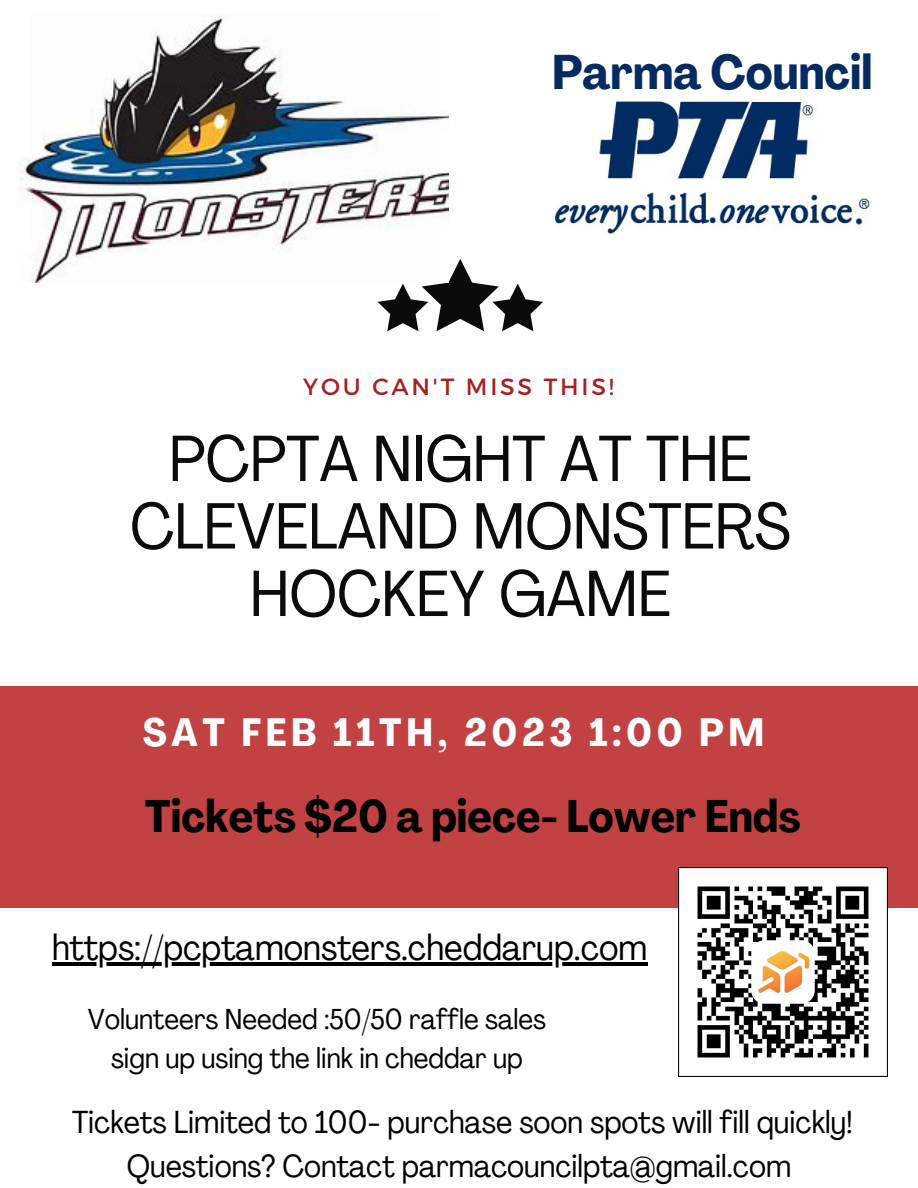
<style>
.page{position:relative;width:918px;height:1188px;background:#fff}
.page>*{position:absolute;margin:0;border:0;box-sizing:border-box;transform-origin:0 0}
.t1{font:condensed 64.35px/67.5px "Agrandir";color:#0b0b0b;text-align:center}
.t2{font:700 condensed 48px "Agrandir";color:#052b62}
.t3{font:700 condensed 45px "Agrandir";color:#000}
.t4{font:700 condensed 38.85px "Agrandir";letter-spacing:.12em;color:#fff}
.t5{font:condensed 36px "Agrandir";color:#000}
.t6{font:condensed 31.5px/43.8px "Agrandir";color:#000;text-align:center}
.t7{font:condensed 28.5px/39.3px "Agrandir";color:#000;text-align:center}
.t8{font:23.4px "Montserrat";letter-spacing:.12em;color:#a52122}
</style>
<div class="page">
<div style="left:0;top:652px;width:918px;height:256px;background:#c24243"></div>
<div style="left:0;top:203px;width:918px;height:482px;background:#fff"></div>
<svg style="left:378px;top:259px;width:165px;height:72px"></svg>
<img style="left:20px;top:18px;width:428px;height:264px">
<img style="left:555px;top:100px;width:314px;height:134px">
<img style="left:678px;top:868px;width:209px;height:209px">
<hr style="left:52px;top:962px;width:595px;height:4px;background:#000">
<h2 class="t2" style="left:552px;top:53px;width:322px">Parma Council</h2>
<p class="t8" style="left:303px;top:371px;width:312px">YOU CAN'T MISS THIS!</p>
<h1 class="t1" style="left:130px;top:431px;width:662px">PCPTA NIGHT AT THE<br>CLEVELAND MONSTERS<br>HOCKEY GAME</h1>
<p class="t4" style="left:143px;top:717px;width:623px">SAT FEB 11TH, 2023 1:00 PM</p>
<h3 class="t3" style="left:145px;top:799px;width:657px">Tickets $20 a piece- Lower Ends</h3>
<p class="t5" style="left:52px;top:933px;width:597px">https://pcptamonsters.cheddarup.com</p>
<p class="t7" style="left:88px;top:1002px;width:460px">Volunteers Needed :50/50 raffle sales sign up using the link in cheddar up</p>
<p class="t6" style="left:72px;top:1103px;width:782px">Tickets Limited to 100- purchase soon spots will fill quickly!<br>Questions? Contact parmacouncilpta@gmail.com</p>
</div>
